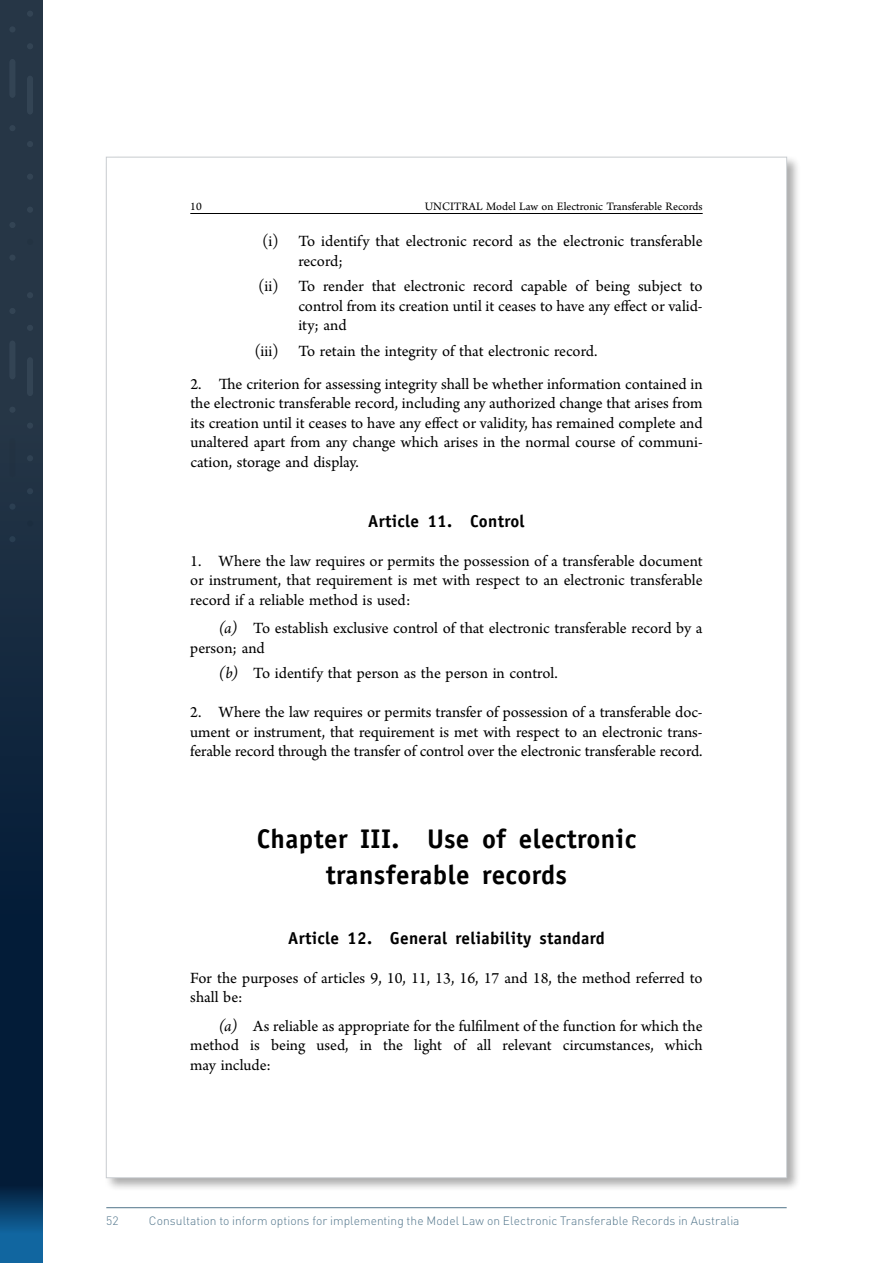
<style>
.page{position:relative;width:893px;height:1263px;background:#fff}
.page>*{position:absolute;margin:0;border:0;box-sizing:border-box;transform-origin:0 0}
.t1{font:700 27px/36px "Officina Sans Std";letter-spacing:.015em;color:#000;text-align:center}
.t2{font:700 17.25px "Officina Sans Std";letter-spacing:.015em;color:#000}
.t3{font:16.5px/19.5px "Arno Pro";color:#000;text-align:justify}
.t4{font:300 12px "DINOT";letter-spacing:.005em;color:#50748a}
.t5{font:12px "Arno Pro";color:#000}
.s1{font-style:italic}
</style>
<div class="page">
<svg style="left:0;top:0;width:43px;height:1263px;background:#152c43"></svg>
<hr style="left:106px;top:1207px;width:681px;height:1px;background:#50748a">
<svg style="left:27px;top:207px;width:6px;height:6px"></svg>
<svg style="left:27px;top:11px;width:6px;height:6px"></svg>
<svg style="left:27px;top:43px;width:6px;height:6px"></svg>
<svg style="left:27px;top:141px;width:6px;height:6px"></svg>
<svg style="left:27px;top:174px;width:6px;height:6px"></svg>
<svg style="left:27px;top:239px;width:6px;height:6px"></svg>
<svg style="left:27px;top:76px;width:6px;height:39px"></svg>
<div style="left:9px;top:125px;width:7px;height:6px;background:#334454;border-radius:50%"></div>
<svg style="left:9px;top:157px;width:7px;height:38px"></svg>
<div style="left:9px;top:26px;width:7px;height:6px;background:#334454;border-radius:50%"></div>
<div style="left:9px;top:222px;width:7px;height:6px;background:#334454;border-radius:50%"></div>
<div style="left:9px;top:255px;width:7px;height:6px;background:#334454;border-radius:50%"></div>
<svg style="left:9px;top:59px;width:7px;height:39px"></svg>
<svg style="left:27px;top:488px;width:6px;height:6px"></svg>
<svg style="left:27px;top:292px;width:6px;height:6px"></svg>
<svg style="left:27px;top:325px;width:6px;height:6px"></svg>
<svg style="left:27px;top:423px;width:6px;height:6px"></svg>
<svg style="left:27px;top:455px;width:6px;height:6px"></svg>
<svg style="left:27px;top:520px;width:6px;height:6px"></svg>
<svg style="left:27px;top:357px;width:6px;height:39px"></svg>
<div style="left:9px;top:407px;width:7px;height:6px;background:#334454;border-radius:50%"></div>
<svg style="left:9px;top:438px;width:7px;height:39px"></svg>
<div style="left:9px;top:308px;width:7px;height:6px;background:#334454;border-radius:50%"></div>
<div style="left:9px;top:503px;width:7px;height:7px;background:#2b3f52;border-radius:50%"></div>
<div style="left:9px;top:536px;width:7px;height:6px;background:#293e51;border-radius:50%"></div>
<svg style="left:9px;top:340px;width:7px;height:39px"></svg>
<div style="left:104px;top:155px;width:697px;height:1037px;background:#000;opacity:.33"></div>
<div style="left:106px;top:157px;width:681px;height:1021px;background:#fff"></div>
<hr style="left:190px;top:213px;width:513px;height:1px;background:#000">
<p class="t5" style="left:190px;top:199px;width:13px">10</p>
<p class="t5" style="left:425px;top:199px;width:279px">UNCITRAL Model Law on Electronic Transferable Records</p>
<p class="t3" style="left:298px;top:232px;width:406px;text-indent:-36px">(i) To identify that electronic record as the electronic transferable record;</p>
<p class="t3" style="left:298px;top:277px;width:406px;text-indent:-40px">(ii) To render that electronic record capable of being subject to control from its creation until it ceases to have any effect or valid&shy;ity; and</p>
<p class="t3" style="left:254px;top:342px;width:345px">(iii) To retain the integrity of that electronic record.</p>
<p class="t3" style="left:190px;top:375px;width:514px">2. The criterion for assessing integrity shall be whether information contained in the electronic transferable record, including any authorized change that arises from its creation until it ceases to have any effect or validity, has remained complete and unaltered apart from any change which arises in the normal course of communi&shy;cation, storage and display.</p>
<p class="t2" style="left:368px;top:510px;width:158px">Article 11. Control</p>
<p class="t3" style="left:190px;top:552px;width:514px">1. Where the law requires or permits the possession of a transferable document or instrument, that requirement is met with respect to an electronic transferable record if a reliable method is used:</p>
<p class="t3" style="left:190px;top:619px;width:514px;text-indent:28px"><span class="s1">(a)</span> To establish exclusive control of that electronic transferable record by a person; and</p>
<p class="t3" style="left:219px;top:664px;width:340px"><span class="s1">(b)</span> To identify that person as the person in control.</p>
<p class="t3" style="left:190px;top:703px;width:514px">2. Where the law requires or permits transfer of possession of a transferable doc&shy;ument or instrument, that requirement is met with respect to an electronic trans&shy;ferable record through the transfer of control over the electronic transferable record.</p>
<p class="t1" style="left:257px;top:820px;width:381px">Chapter III. Use of electronic transferable records</p>
<p class="t2" style="left:288px;top:927px;width:318px">Article 12. General reliability standard</p>
<p class="t3" style="left:190px;top:969px;width:514px">For the purposes of articles 9, 10, 11, 13, 16, 17 and 18, the method referred to shall be:</p>
<p class="t3" style="left:190px;top:1017px;width:514px;text-indent:28px"><span class="s1">(a)</span> As reliable as appropriate for the fulfilment of the function for which the method is being used, in the light of all relevant circumstances, which may include:</p>
<p class="t4" style="left:106px;top:1213px;width:14px">52</p>
<p class="t4" style="left:149px;top:1213px;width:592px">Consultation to inform options for implementing the Model Law on Electronic Transferable Records in Australia</p>
</div>
